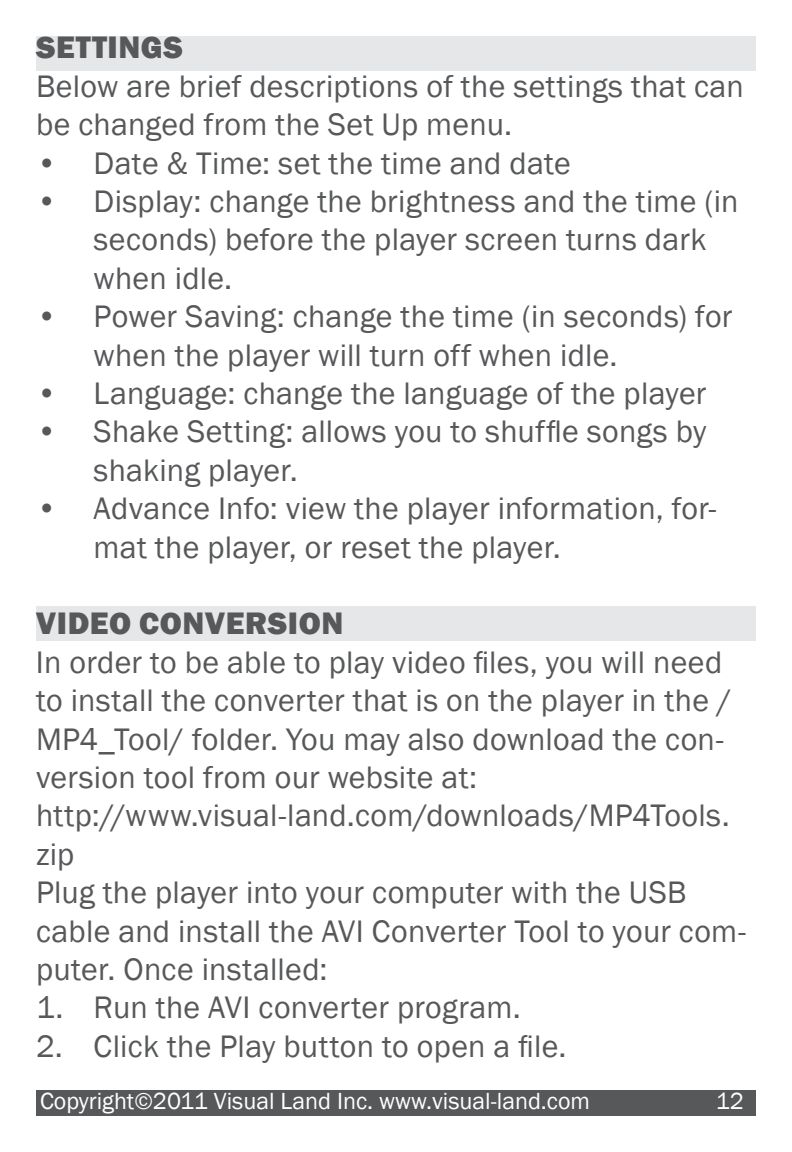
<style>
.page{position:relative;width:792px;height:1152px;background:#fff}
.page>*{position:absolute;margin:0;border:0;box-sizing:border-box;transform-origin:0 0}
.t1{font:32px/38.4px "Franklin Gothic";letter-spacing:.01em;color:#57585a}
.t2{font:800 32px "Franklin Gothic";letter-spacing:.015em;color:#57585a}
.t3{font:24px "Franklin Gothic";color:#fff}
</style>
<div class="page">
<div style="left:36px;top:1090px;width:720px;height:26px;background:#57585a"></div>
<div style="left:36px;top:36px;width:720px;height:35px;background:#e6e7e9"></div>
<div style="left:36px;top:606px;width:720px;height:35px;background:#e6e7e9"></div>
<p class="t2" style="left:36px;top:27px;width:149px">SETTINGS</p>
<p class="t1" style="left:36px;top:68px;width:709px">Below are brief descriptions of the settings that can be changed from the Set Up menu.</p>
<p class="t1" style="left:36px;top:144px;width:536px">• Date &amp; Time: set the time and date</p>
<p class="t1" style="left:94px;top:183px;width:647px;text-indent:-58px">• Display: change the brightness and the time (in seconds) before the player screen turns dark when idle.</p>
<p class="t1" style="left:94px;top:298px;width:640px;text-indent:-58px">• Power Saving: change the time (in seconds) for when the player will turn off when idle.</p>
<p class="t1" style="left:36px;top:375px;width:672px">• Language: change the language of the player</p>
<p class="t1" style="left:94px;top:413px;width:614px;text-indent:-58px">• Shake Setting: allows you to shuffle songs by shaking player.</p>
<p class="t1" style="left:94px;top:490px;width:624px;text-indent:-58px">• Advance Info: view the player information, for&shy;mat the player, or reset the player.</p>
<p class="t2" style="left:36px;top:603px;width:309px">VIDEO CONVERSION</p>
<p class="t1" style="left:36px;top:644px;width:712px">In order to be able to play video files, you will need to install the converter that is on the player in the / MP4_Tool/ folder. You may also download the con&shy;version tool from our website at: http://www.visual-land.com/downloads/MP4Tools. zip<br>Plug the player into your computer with the USB cable and install the AVI Converter Tool to your com&shy;puter. Once installed:</p>
<p class="t1" style="left:36px;top:989px;width:486px">1. Run the AVI converter program.</p>
<p class="t1" style="left:36px;top:1028px;width:532px">2. Click the Play button to open a file.</p>
<p class="t3" style="left:40px;top:1086px;width:552px">Copyright©2011 Visual Land Inc. www.visual-land.com</p>
<p class="t3" style="left:716px;top:1086px;width:30px">12</p>
</div>
